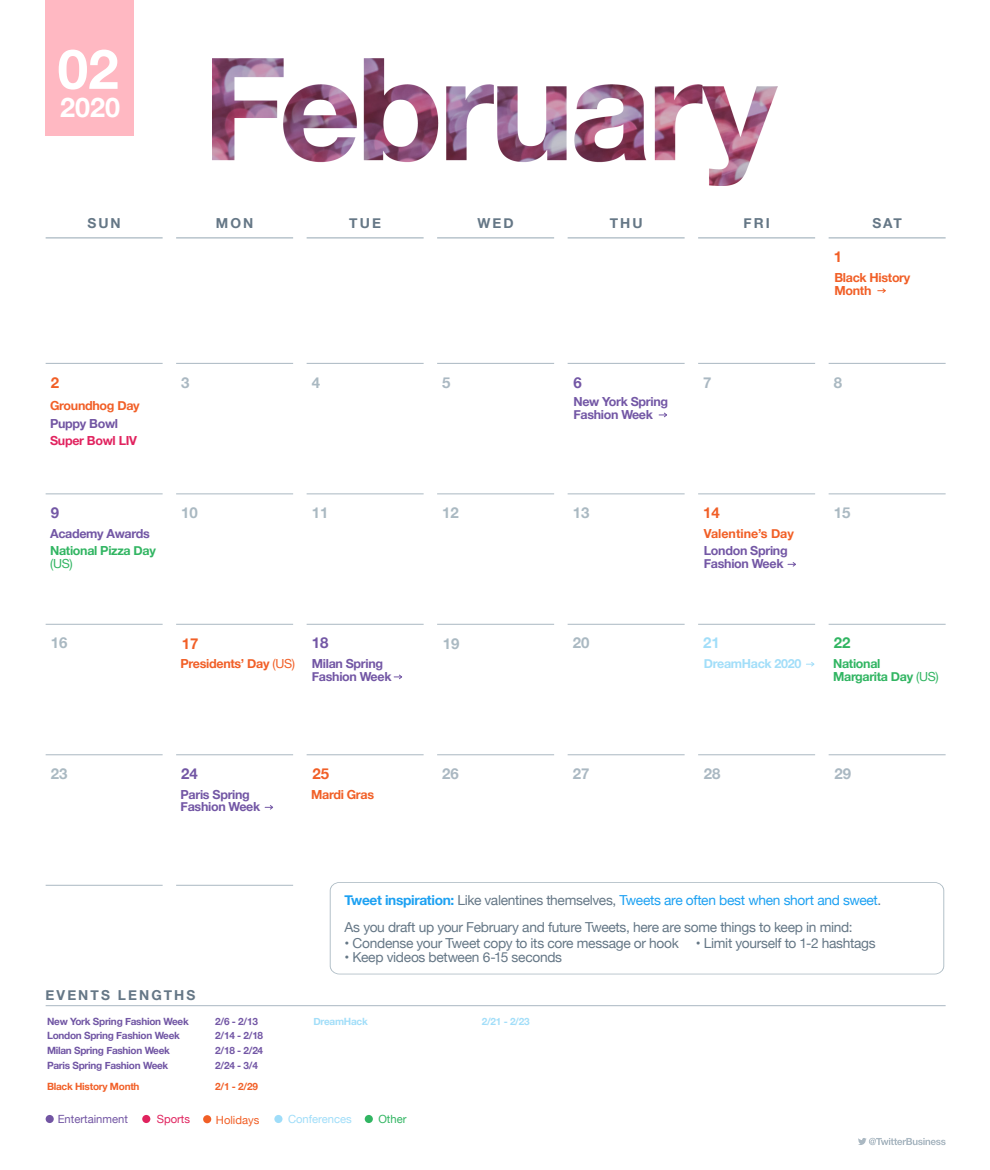
<style>
.page{position:relative;width:990px;height:1170px;background:#fff}
.page>*{position:absolute;margin:0;border:0;box-sizing:border-box;transform-origin:0 0}
.Week_days{font:700 55px "Helvetica Neue";color:#fff}
.Week_days-2{font:700 27px "Helvetica Neue";color:#fff}
.Number_dates{font:700 15px "Helvetica Neue";color:#aab9c2}
.Number_dates-2{font:700 15px "Helvetica Neue";color:#aab8c2}
.Number_dates-3{font:700 15px "Helvetica Neue";color:#f15f27}
.Number_dates-4{font:700 15px "Helvetica Neue";color:#7357a5}
.Number_dates-5{font:700 15px "Helvetica Neue";color:#a2def9}
.Number_dates-6{font:700 15px "Helvetica Neue";color:#31b562}
.t1{font:13.75px "Helvetica Neue";letter-spacing:-.02em;color:#657786}
.t2{font:13.75px "Helvetica Neue";letter-spacing:-.025em;color:#1da1f2}
.t3{font:700 13.75px "Helvetica Neue";letter-spacing:.15em;color:#657786}
.t4{font:700 12.5px/12.5px "Helvetica Neue";letter-spacing:-.025em;color:#7357a5}
.t5{font:700 12.5px/12.5px "Helvetica Neue";letter-spacing:-.025em;color:#f15f27}
.t6{font:700 12.5px/12.5px "Helvetica Neue";letter-spacing:-.025em;color:#31b562}
.t7{font:700 12.5px "Helvetica Neue";color:#f15f26}
.t8{font:700 12.5px "Helvetica Neue";letter-spacing:-.025em;color:#a2def9}
.t9{font:700 12.5px "Helvetica Neue";letter-spacing:-.025em;color:#e1235f}
.t10{font:700 12.5px "Helvetica Neue";letter-spacing:-.025em;color:#7255a3}
.t11{font:11.25px "Helvetica Neue";color:#7255a3}
.t12{font:11.25px "Helvetica Neue";color:#9fddf9}
.t13{font:11.25px "Helvetica Neue";color:#f15f26}
.t14{font:11.25px "Helvetica Neue";color:#e0235e}
.t15{font:11.25px "Helvetica Neue";color:#31b562}
.t16{font:700 10px "Helvetica Neue";letter-spacing:-.025em;color:#7156a4}
.t17{font:700 10px "Helvetica Neue";letter-spacing:-.025em;color:#7357a5}
.t18{font:700 10px "Helvetica Neue";letter-spacing:-.025em;color:#f15f27}
.t19{font:700 10px "Helvetica Neue";letter-spacing:-.025em;color:#a2def9}
.s1{font-weight:400}
.s2{font-weight:700}
.s3{color:#657786}
</style>
<div class="page">
<hr style="left:46px;top:237px;width:117px;height:1px;background:#aab8c2">
<hr style="left:176px;top:237px;width:117px;height:1px;background:#aab8c2">
<hr style="left:307px;top:237px;width:117px;height:1px;background:#aab8c2">
<hr style="left:437px;top:237px;width:117px;height:1px;background:#aab8c2">
<hr style="left:568px;top:237px;width:117px;height:1px;background:#aab8c2">
<hr style="left:698px;top:237px;width:117px;height:1px;background:#aab8c2">
<hr style="left:829px;top:237px;width:117px;height:1px;background:#aab8c2">
<hr style="left:46px;top:363px;width:117px;height:1px;background:#aab8c2">
<hr style="left:176px;top:363px;width:117px;height:1px;background:#aab8c2">
<hr style="left:307px;top:363px;width:117px;height:1px;background:#aab8c2">
<hr style="left:437px;top:363px;width:117px;height:1px;background:#aab8c2">
<hr style="left:568px;top:363px;width:117px;height:1px;background:#aab8c2">
<hr style="left:698px;top:363px;width:117px;height:1px;background:#aab8c2">
<hr style="left:829px;top:363px;width:117px;height:1px;background:#aab8c2">
<hr style="left:46px;top:494px;width:117px;height:1px;background:#aab8c2">
<hr style="left:176px;top:494px;width:117px;height:1px;background:#aab8c2">
<hr style="left:307px;top:494px;width:117px;height:1px;background:#aab8c2">
<hr style="left:437px;top:494px;width:117px;height:1px;background:#aab8c2">
<hr style="left:568px;top:494px;width:117px;height:1px;background:#aab8c2">
<hr style="left:698px;top:494px;width:117px;height:1px;background:#aab8c2">
<hr style="left:829px;top:494px;width:117px;height:1px;background:#aab8c2">
<hr style="left:46px;top:624px;width:117px;height:1px;background:#aab8c2">
<hr style="left:176px;top:624px;width:117px;height:1px;background:#aab8c2">
<hr style="left:307px;top:624px;width:117px;height:1px;background:#aab8c2">
<hr style="left:437px;top:624px;width:117px;height:1px;background:#aab8c2">
<hr style="left:568px;top:624px;width:117px;height:1px;background:#aab8c2">
<hr style="left:698px;top:624px;width:117px;height:1px;background:#aab8c2">
<hr style="left:829px;top:624px;width:117px;height:1px;background:#aab8c2">
<hr style="left:46px;top:754px;width:117px;height:1px;background:#aab8c2">
<hr style="left:176px;top:754px;width:117px;height:1px;background:#aab8c2">
<hr style="left:307px;top:754px;width:117px;height:1px;background:#aab8c2">
<hr style="left:437px;top:754px;width:117px;height:1px;background:#aab8c2">
<hr style="left:568px;top:754px;width:117px;height:1px;background:#aab8c2">
<hr style="left:698px;top:754px;width:117px;height:1px;background:#aab8c2">
<hr style="left:829px;top:754px;width:117px;height:1px;background:#aab8c2">
<hr style="left:46px;top:885px;width:117px;height:1px;background:#aab8c2">
<hr style="left:176px;top:885px;width:117px;height:1px;background:#aab8c2">
<hr style="left:46px;top:1005px;width:900px;height:1px;background:#aab8c2">
<svg style="left:858px;top:1138px;width:88px;height:7px"></svg>
<div style="left:203px;top:1115px;width:8px;height:8px;background:#f15f26;border-radius:50%"></div>
<div style="left:142px;top:1115px;width:8px;height:8px;background:#e0235e;border-radius:50%"></div>
<div style="left:46px;top:1115px;width:8px;height:8px;background:#7255a3;border-radius:50%"></div>
<div style="left:274px;top:1115px;width:9px;height:8px;background:#9fddf9;border-radius:50%"></div>
<div style="left:365px;top:1115px;width:8px;height:8px;background:#31b562;border-radius:50%"></div>
<svg style="left:330px;top:882px;width:614px;height:92px"></svg>
<img style="left:213px;top:58px;width:564px;height:128px">
<svg style="left:878px;top:288px;width:8px;height:5px"></svg>
<svg style="left:806px;top:662px;width:9px;height:5px"></svg>
<svg style="left:659px;top:412px;width:8px;height:6px"></svg>
<svg style="left:394px;top:674px;width:8px;height:6px"></svg>
<svg style="left:265px;top:805px;width:8px;height:5px"></svg>
<svg style="left:788px;top:562px;width:8px;height:5px"></svg>
<div style="left:45px;top:0;width:88px;height:135px;background:#ffb8c2"></div>
<p class="Week_days" style="left:58px;top:26px;width:63px">02</p>
<p class="Week_days-2" style="left:60px;top:86px;width:62px">2020</p>
<p class="t3" style="left:87px;top:213px;width:35px">SUN</p>
<p class="t3" style="left:216px;top:213px;width:39px">MON</p>
<p class="t3" style="left:349px;top:213px;width:33px">TUE</p>
<p class="t3" style="left:478px;top:213px;width:38px">WED</p>
<p class="t3" style="left:610px;top:213px;width:34px">THU</p>
<p class="t3" style="left:744px;top:213px;width:28px">FRI</p>
<p class="t3" style="left:872px;top:213px;width:31px">SAT</p>
<p class="Number_dates-3" style="left:834px;top:245px;width:10px">1</p>
<p class="t5" style="left:834px;top:272px;width:77px">Black History<br>Month</p>
<p class="Number_dates-3" style="left:51px;top:371px;width:10px">2</p>
<p class="Number_dates-2" style="left:181px;top:371px;width:10px">3</p>
<p class="Number_dates" style="left:312px;top:371px;width:10px">4</p>
<p class="Number_dates-2" style="left:442px;top:371px;width:10px">5</p>
<p class="Number_dates-4" style="left:573px;top:371px;width:10px">6</p>
<p class="Number_dates-2" style="left:703px;top:371px;width:10px">7</p>
<p class="Number_dates" style="left:834px;top:371px;width:10px">8</p>
<p class="t5" style="left:50px;top:400px;width:91px">Groundhog Day</p>
<p class="t10" style="left:50px;top:413px;width:70px">Puppy Bowl</p>
<p class="t9" style="left:50px;top:431px;width:88px">Super Bowl LIV</p>
<p class="t4" style="left:573px;top:396px;width:96px">New York Spring</p>
<p class="t4" style="left:573px;top:409px;width:81px">Fashion Week</p>
<p class="Number_dates-4" style="left:51px;top:501px;width:10px">9</p>
<p class="Number_dates" style="left:181px;top:501px;width:18px">10</p>
<p class="Number_dates" style="left:312px;top:501px;width:18px">11</p>
<p class="Number_dates" style="left:442px;top:501px;width:18px">12</p>
<p class="Number_dates" style="left:573px;top:501px;width:18px">13</p>
<p class="Number_dates-3" style="left:703px;top:501px;width:18px">14</p>
<p class="Number_dates" style="left:834px;top:501px;width:18px">15</p>
<p class="t4" style="left:50px;top:527px;width:101px">Academy Awards</p>
<p class="t6" style="left:50px;top:545px;width:107px">National Pizza Day <span class="s1">(US)</span></p>
<p class="t7" style="left:704px;top:524px;width:92px">Valentine’s Day</p>
<p class="t4" style="left:704px;top:545px;width:85px">London Spring<br>Fashion Week</p>
<p class="Number_dates" style="left:51px;top:631px;width:18px">16</p>
<p class="Number_dates-3" style="left:182px;top:632px;width:18px">17</p>
<p class="Number_dates-6" style="left:834px;top:631px;width:18px">22</p>
<p class="Number_dates-4" style="left:312px;top:631px;width:18px">18</p>
<p class="Number_dates" style="left:573px;top:631px;width:18px">20</p>
<p class="Number_dates-5" style="left:703px;top:631px;width:18px">21</p>
<p class="Number_dates" style="left:443px;top:632px;width:18px">19</p>
<p class="t5" style="left:181px;top:658px;width:116px">Presidents’ Day <span class="s1">(US)</span></p>
<p class="t6" style="left:833px;top:658px;width:107px">National<br>Margarita Day <span class="s1">(US)</span></p>
<p class="t4" style="left:312px;top:658px;width:81px">Milan Spring<br>Fashion Week</p>
<p class="t8" style="left:704px;top:654px;width:99px">DreamHack 2020</p>
<p class="Number_dates" style="left:51px;top:762px;width:18px">23</p>
<p class="Number_dates-4" style="left:181px;top:762px;width:18px">24</p>
<p class="Number_dates-3" style="left:312px;top:762px;width:18px">25</p>
<p class="t4" style="left:181px;top:788px;width:81px">Paris Spring<br>Fashion Week</p>
<p class="t5" style="left:311px;top:788px;width:64px">Mardi Gras</p>
<p class="Number_dates-2" style="left:442px;top:762px;width:18px">26</p>
<p class="Number_dates-2" style="left:573px;top:762px;width:18px">27</p>
<p class="Number_dates-2" style="left:704px;top:762px;width:18px">28</p>
<p class="Number_dates-2" style="left:834px;top:762px;width:18px">29</p>
<p class="t3" style="left:46px;top:984px;width:151px">EVENTS LENGTHS</p>
<p class="t16" style="left:47px;top:1013px;width:143px">New York Spring Fashion Week</p>
<p class="t16" style="left:47px;top:1028px;width:134px">London Spring Fashion Week</p>
<p class="t16" style="left:47px;top:1043px;width:125px">Milan Spring Fashion Week</p>
<p class="t16" style="left:47px;top:1057px;width:123px">Paris Spring Fashion Week</p>
<p class="t18" style="left:47px;top:1079px;width:94px">Black History Month</p>
<p class="t2" style="left:345px;top:890px;width:538px"><span class="s2">Tweet inspiration:</span> <span class="s3">Like valentines themselves,</span> Tweets are often best when short and sweet<span class="s3">.</span></p>
<p class="t1" style="left:345px;top:917px;width:509px">As you draft up your February and future Tweets, here are some things to keep in mind:</p>
<p class="t1" style="left:345px;top:933px;width:533px">• Condense your Tweet copy to its core message or hook • Limit yourself to 1-2 hashtags</p>
<p class="t1" style="left:345px;top:947px;width:219px">• Keep videos between 6-15 seconds</p>
<p class="t17" style="left:215px;top:1013px;width:44px">2/6 - 2/13</p>
<p class="t19" style="left:313px;top:1013px;width:56px">DreamHack</p>
<p class="t17" style="left:215px;top:1028px;width:49px">2/14 - 2/18</p>
<p class="t17" style="left:215px;top:1043px;width:49px">2/18 - 2/24</p>
<p class="t17" style="left:215px;top:1057px;width:44px">2/24 - 3/4</p>
<p class="t18" style="left:215px;top:1079px;width:44px">2/1 - 2/29</p>
<p class="t19" style="left:482px;top:1013px;width:49px">2/21 - 2/23</p>
<p class="t11" style="left:58px;top:1111px;width:72px">Entertainment</p>
<p class="t14" style="left:157px;top:1111px;width:35px">Sports</p>
<p class="t13" style="left:216px;top:1112px;width:45px">Holidays</p>
<p class="t12" style="left:288px;top:1111px;width:65px">Conferences</p>
<p class="t15" style="left:378px;top:1111px;width:30px">Other</p>
</div>
